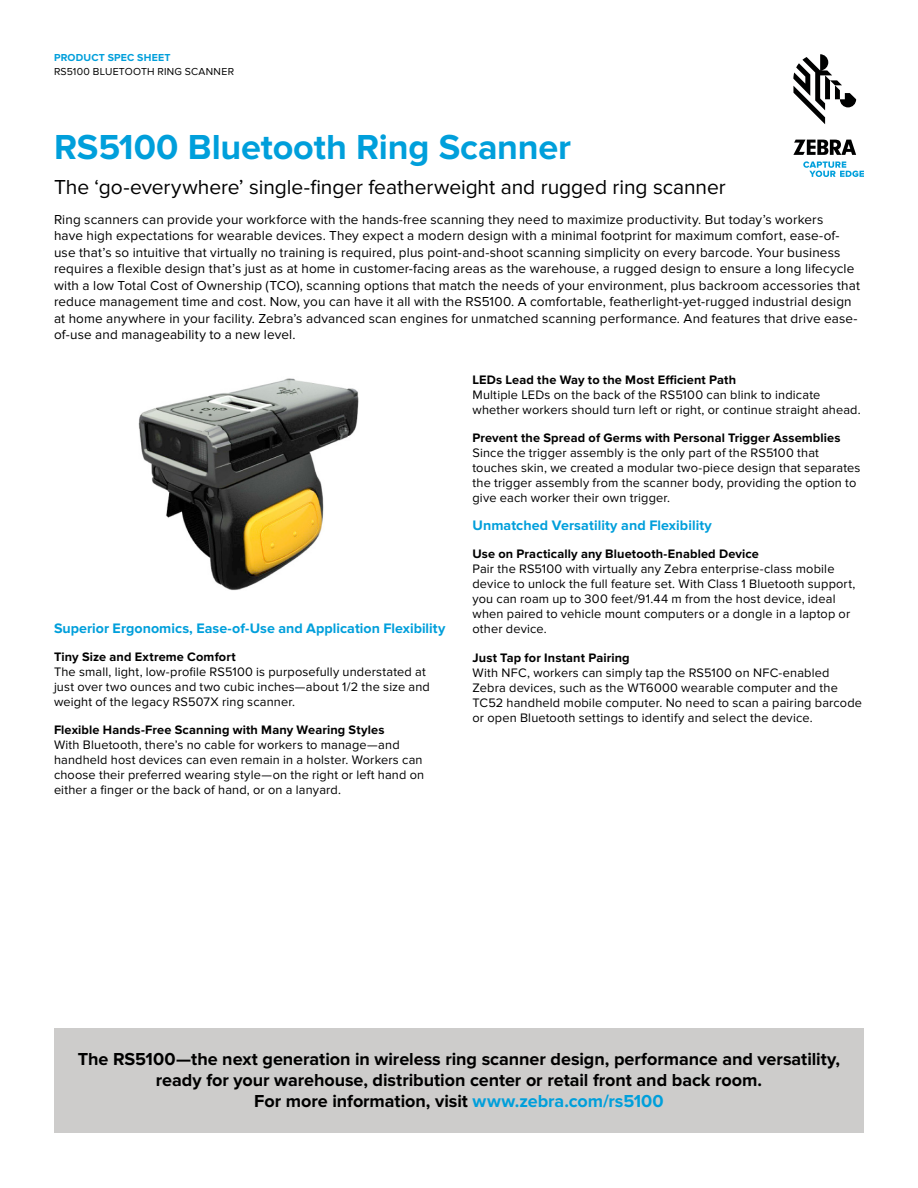
<style>
.page{position:relative;width:918px;height:1188px;background:#fff}
.page>*{position:absolute;margin:0;border:0;box-sizing:border-box;transform-origin:0 0}
.t1{font:700 36px "Proxima Nova";letter-spacing:-.005em;color:#009fdb}
.t2{font:21px "Proxima Nova";letter-spacing:-.005em;color:#000}
.t3{font:700 18px/21px "Proxima Nova";letter-spacing:-.005em;color:#000;text-align:center}
.t4{font:700 14.25px "Proxima Nova";letter-spacing:.005em;color:#009fdb}
.t5{font:13.5px/16.5px "Proxima Nova";letter-spacing:.01em;color:#000}
.t6{font:12.75px/15px "Proxima Nova";letter-spacing:.01em;color:#000}
.t7{font:700 12.75px "Proxima Nova";letter-spacing:.01em;color:#000}
.t8{font:10.5px "Proxima Nova";letter-spacing:.025em;color:#000}
.t9{font:700 10.5px "Proxima Nova";letter-spacing:.02em;color:#009fdb}
.s1{color:#009fdb}
</style>
<div class="page">
<div style="left:54px;top:1028px;width:810px;height:104px;background:#cdcccb"></div>
<img style="left:138px;top:378px;width:221px;height:213px">
<svg style="left:793px;top:54px;width:63px;height:70px"></svg>
<svg style="left:793px;top:140px;width:63px;height:15px"></svg>
<svg style="left:803px;top:161px;width:61px;height:16px"></svg>
<p class="t9" style="left:54px;top:51px;width:118px">PRODUCT SPEC SHEET</p>
<p class="t8" style="left:54px;top:66px;width:182px">RS5100 BLUETOOTH RING SCANNER</p>
<h1 class="t1" style="left:54px;top:126px;width:519px">RS5100 Bluetooth Ring Scanner</h1>
<h2 class="t2" style="left:54px;top:175px;width:673px">The ‘go-everywhere’ single-finger featherweight and rugged ring scanner</h2>
<p class="t5" style="left:54px;top:211px;width:808px">Ring scanners can provide your workforce with the hands-free scanning they need to maximize productivity. But today’s workers<br>have high expectations for wearable devices. They expect a modern design with a minimal footprint for maximum comfort, ease-of&shy;use that’s so intuitive that virtually no training is required, plus point-and-shoot scanning simplicity on every barcode. Your business requires a flexible design that’s just as at home in customer-facing areas as the warehouse, a rugged design to ensure a long lifecycle with a low Total Cost of Ownership (TCO), scanning options that match the needs of your environment, plus backroom accessories that reduce management time and cost. Now, you can have it all with the RS5100. A comfortable, featherlight-yet-rugged industrial design at home anywhere in your facility. Zebra’s advanced scan engines for unmatched scanning performance. And features that drive ease&shy;of-use and manageability to a new level.</p>
<p class="t4" style="left:54px;top:620px;width:393px">Superior Ergonomics, Ease-of-Use and Application Flexibility</p>
<p class="t7" style="left:54px;top:649px;width:183px">Tiny Size and Extreme Comfort</p>
<p class="t6" style="left:54px;top:664px;width:377px">The small, light, low-profile RS5100 is purposefully understated at just over two ounces and two cubic inches—about 1/2 the size and weight of the legacy RS507X ring scanner.</p>
<p class="t7" style="left:54px;top:723px;width:332px">Flexible Hands-Free Scanning with Many Wearing Styles</p>
<p class="t6" style="left:54px;top:738px;width:372px">With Bluetooth, there’s no cable for workers to manage—and handheld host devices can even remain in a holster. Workers can choose their preferred wearing style—on the right or left hand on either a finger or the back of hand, or on a lanyard.</p>
<p class="t7" style="left:473px;top:372px;width:265px">LEDs Lead the Way to the Most Efficient Path</p>
<p class="t6" style="left:473px;top:387px;width:390px">Multiple LEDs on the back of the RS5100 can blink to indicate whether workers should turn left or right, or continue straight ahead.</p>
<p class="t7" style="left:473px;top:430px;width:369px">Prevent the Spread of Germs with Personal Trigger Assemblies</p>
<p class="t6" style="left:473px;top:446px;width:389px">Since the trigger assembly is the only part of the RS5100 that touches skin, we created a modular two-piece design that separates the trigger assembly from the scanner body, providing the option to give each worker their own trigger.</p>
<p class="t4" style="left:472px;top:517px;width:241px">Unmatched Versatility and Flexibility</p>
<p class="t7" style="left:472px;top:547px;width:288px">Use on Practically any Bluetooth-Enabled Device</p>
<p class="t6" style="left:472px;top:562px;width:385px">Pair the RS5100 with virtually any Zebra enterprise-class mobile device to unlock the full feature set. With Class 1 Bluetooth support, you can roam up to 300 feet/91.44 m from the host device, ideal when paired to vehicle mount computers or a dongle in a laptop or other device.</p>
<p class="t7" style="left:472px;top:650px;width:159px">Just Tap for Instant Pairing</p>
<p class="t6" style="left:472px;top:665px;width:391px">With NFC, workers can simply tap the RS5100 on NFC-enabled Zebra devices, such as the WT6000 wearable computer and the TC52 handheld mobile computer. No need to scan a pairing barcode or open Bluetooth settings to identify and select the device.</p>
<h3 class="t3" style="left:78px;top:1049px;width:764px">The RS5100—the next generation in wireless ring scanner design, performance and versatility, ready for your warehouse, distribution center or retail front and back room.<br>For more information, visit <span class="s1">www.zebra.com/rs5100</span></h3>
</div>
